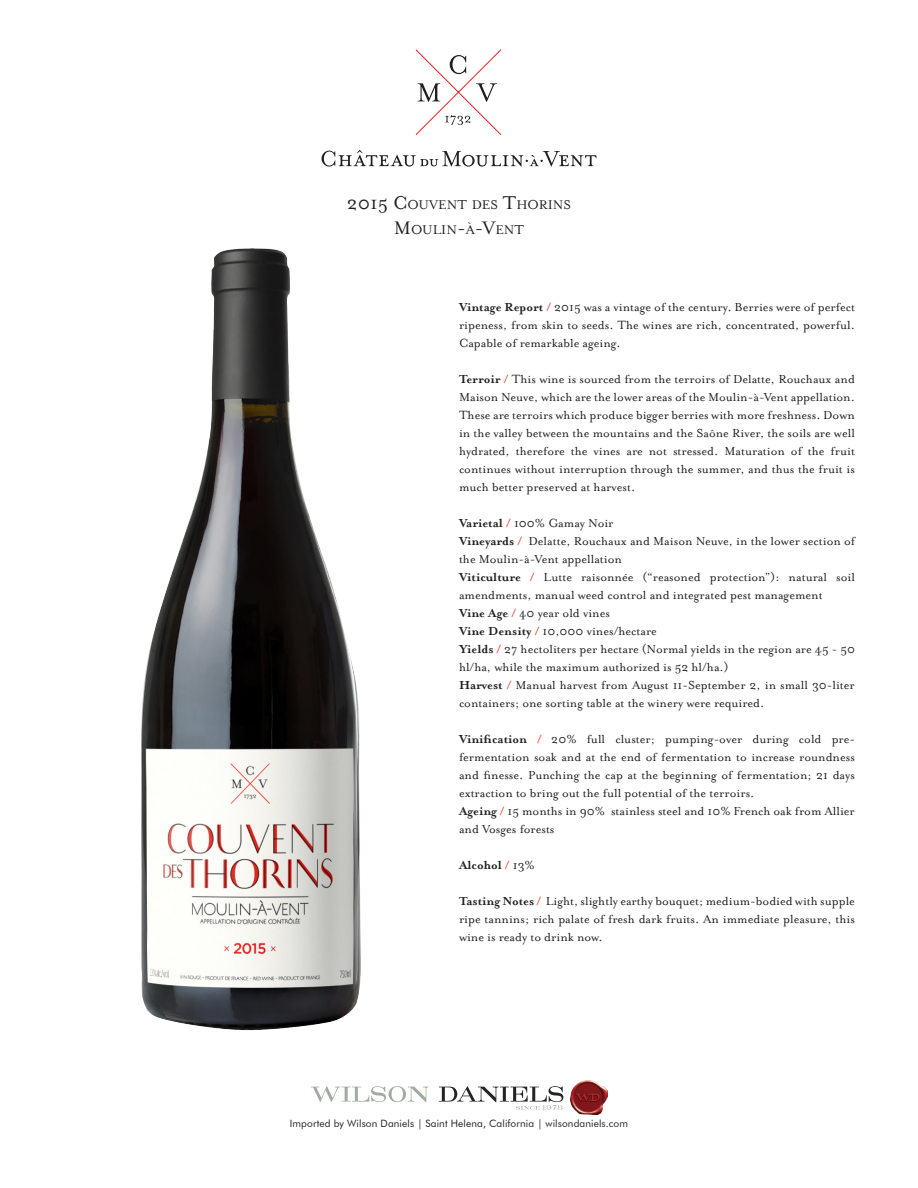
<style>
.page{position:relative;width:918px;height:1188px;background:#fff}
.page>*{position:absolute;margin:0;border:0;box-sizing:border-box;transform-origin:0 0}
.t1{font:14.7px "Mrs Eaves Roman";color:#231f20}
.t2{font:13.5px/18px "Mrs Eaves Roman";color:#231f20}
.t3{font:700 13.5px "Mrs Eaves";color:#231f20}
.t4{font:10.05px "Futura BT";letter-spacing:.01em;color:#231f20}
.s1{font-size:21px}
.s2{font-family:"Mrs Eaves";font-weight:700}
.s3{font-family:"Mrs Eaves";font-weight:700;color:#ee2e22}
.s4{color:#ee2e22}
.s5{font-family:"Mrs Eaves Roman";font-weight:400}
</style>
<div class="page">
<svg style="left:322px;top:150px;width:274px;height:17px"></svg>
<svg style="left:415px;top:49px;width:87px;height:86px"></svg>
<svg style="left:311px;top:1086px;width:118px;height:16px"></svg>
<img style="left:570px;top:1081px;width:37px;height:34px">
<svg style="left:439px;top:1086px;width:124px;height:24px"></svg>
<img style="left:141px;top:249px;width:220px;height:782px">
<p class="t1" style="left:347px;top:197px;width:226px"><span class="s1">2015 C</span>OUVENT DES <span class="s1">T</span>HORINS</p>
<p class="t1" style="left:394px;top:222px;width:132px"><span class="s1">M</span>OULIN<span class="s1">-</span>À<span class="s1">-V</span>ENT</p>
<p class="t2" style="left:459px;top:298px;width:398px;text-align:justify"><span class="s2">Vintage Report</span> <span class="s3">/</span> 2015 was a vintage of the century. Berries were of perfect ripeness, from skin to seeds. The wines are rich, concentrated, powerful.<br>Capable of remarkable ageing.</p>
<p class="t2" style="left:459px;top:370px;width:398px;text-align:justify"><span class="s2">Terroir</span> <span class="s3">/</span> This wine is sourced from the terroirs of Delatte, Rouchaux and Maison Neuve, which are the lower areas of the Moulin-à-Vent appellation.<br>These are terroirs which produce bigger berries with more freshness. Down in the valley between the mountains and the Saône River, the soils are well hydrated, therefore the vines are not stressed. Maturation of the fruit continues without interruption through the summer, and thus the fruit is much better preserved at harvest.</p>
<p class="t2" style="left:459px;top:514px;width:156px"><span class="s2">Varietal</span> <span class="s3">/</span> 100% Gamay Noir</p>
<p class="t2" style="left:459px;top:532px;width:398px"><span class="s2">Vineyards</span> <span class="s3">/</span> Delatte, Rouchaux and Maison Neuve, in the lower section of the Moulin-à-Vent appellation</p>
<p class="t2" style="left:459px;top:568px;width:397px"><span class="s2">Viticulture</span> <span class="s3">/</span> Lutte raisonnée (“reasoned protection”): natural soil amendments, manual weed control and integrated pest management</p>
<p class="t2" style="left:459px;top:604px;width:152px"><span class="s2">Vine Age</span> <span class="s3">/</span> 40 year old vines</p>
<p class="t2" style="left:459px;top:622px;width:199px"><span class="s2">Vine Density</span> <span class="s3">/</span> 10,000 vines/hectare</p>
<p class="t2" style="left:459px;top:640px;width:398px"><span class="s2">Yields</span> <span class="s3">/</span> 27 hectoliters per hectare (Normal yields in the region are 45 - 50 hl/ha, while the maximum authorized is 52 hl/ha.)</p>
<p class="t2" style="left:459px;top:676px;width:397px"><span class="s2">Harvest</span> <span class="s3">/</span> Manual harvest from August 11-September 2, in small 30-liter containers; one sorting table at the winery were required.</p>
<p class="t2" style="left:459px;top:730px;width:398px;text-align:justify"><span class="s2">Vinification</span> <span class="s3">/</span> 20% full cluster; pumping-over during cold pre&shy;fermentation soak and at the end of fermentation to increase roundness and finesse. Punching the cap at the beginning of fermentation; 21 days extraction to bring out the full potential of the terroirs.</p>
<p class="t2" style="left:459px;top:802px;width:397px"><span class="s2">Ageing</span> <span class="s3">/</span> 15 months in 90% stainless steel and 10% French oak from Allier and Vosges forests</p>
<p class="t3" style="left:459px;top:857px;width:77px">Alcohol <span class="s4">/</span> <span class="s5">13%</span></p>
<p class="t2" style="left:459px;top:892px;width:397px;text-align:justify"><span class="s2">Tasting Notes</span> <span class="s3">/</span> Light, slightly earthy bouquet; medium-bodied with supple ripe tannins; rich palate of fresh dark fruits. An immediate pleasure, this wine is ready to drink now.</p>
<p class="t4" style="left:290px;top:1118px;width:340px">Imported by Wilson Daniels | Saint Helena, California | wilsondaniels.com</p>
</div>
